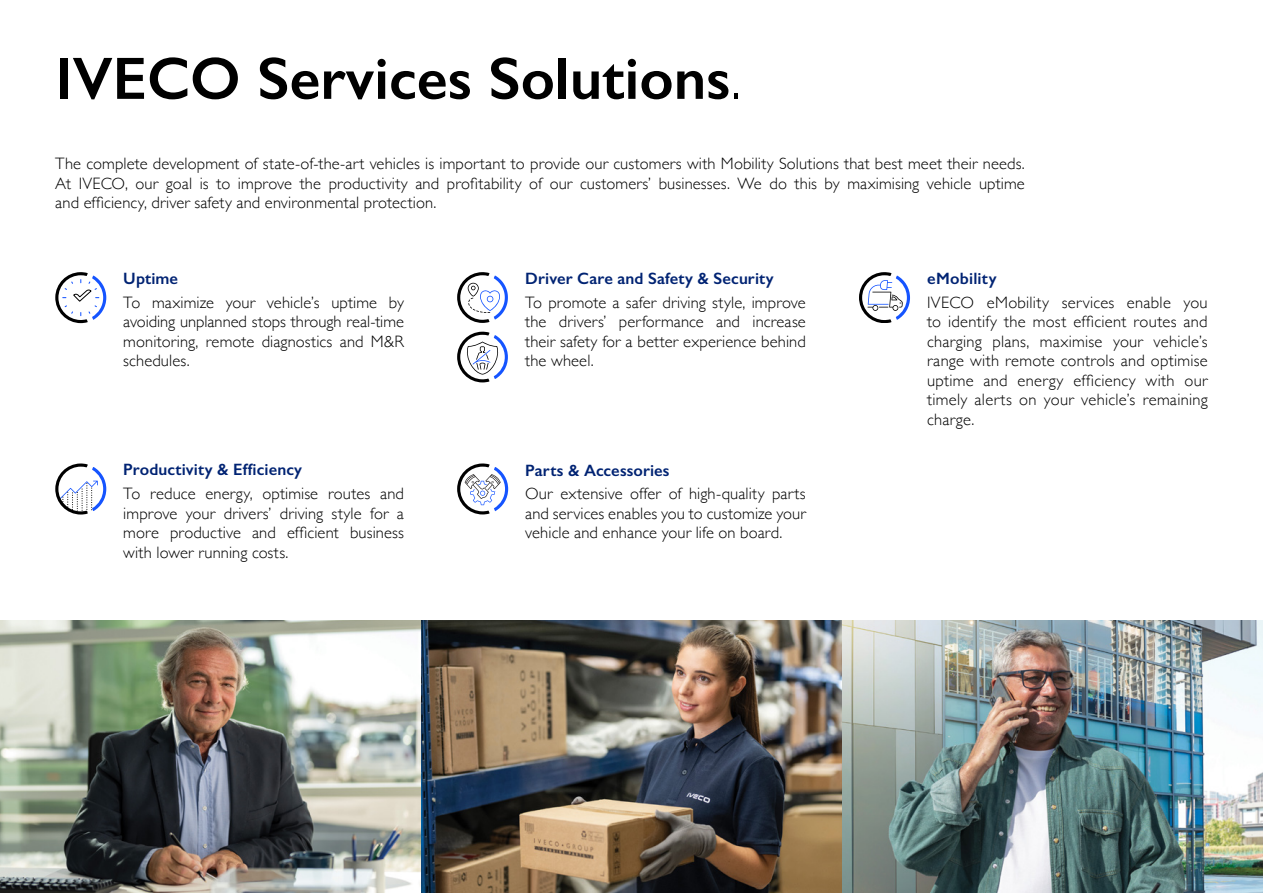
<style>
.page{position:relative;width:1263px;height:893px;background:#fff}
.page>*{position:absolute;margin:0;border:0;box-sizing:border-box;transform-origin:0 0}
.t1{font:600 60px "Gill Sans";color:#000}
.t2{font:300 16.5px/19.5px "Gill Sans";letter-spacing:.01em;color:#000;text-align:justify}
.t3{font:600 16.5px "Gill Sans";letter-spacing:.01em;color:#002373}
.s1{font-weight:300}
</style>
<div class="page">
<img style="left:0;top:621px;width:1263px;height:272px">
<svg style="left:55px;top:272px;width:51px;height:51px"></svg>
<svg style="left:55px;top:463px;width:51px;height:51px"></svg>
<svg style="left:457px;top:463px;width:51px;height:51px"></svg>
<svg style="left:859px;top:272px;width:51px;height:51px"></svg>
<svg style="left:457px;top:272px;width:51px;height:51px"></svg>
<svg style="left:457px;top:332px;width:51px;height:50px"></svg>
<h1 class="t1" style="left:55px;top:42px;width:687px">IVECO Services Solutions<span class="s1">.</span></h1>
<p class="t2" style="left:55px;top:153px;width:971px">The complete development of state-of-the-art vehicles is important to provide our customers with Mobility Solutions that best meet their needs.<br>At IVECO, our goal is to improve the productivity and profitability of our customers’ businesses. We do this by maximising vehicle uptime and efficiency, driver safety and environmental protection.</p>
<p class="t3" style="left:123px;top:269px;width:56px">Uptime</p>
<p class="t2" style="left:123px;top:292px;width:282px">To maximize your vehicle’s uptime by avoiding unplanned stops through real-time monitoring, remote diagnostics and M&amp;R schedules.</p>
<p class="t3" style="left:123px;top:460px;width:180px">Productivity &amp; Efficiency</p>
<p class="t2" style="left:123px;top:483px;width:282px">To reduce energy, optimise routes and improve your drivers’ driving style for a more productive and efficient business with lower running costs.</p>
<p class="t3" style="left:525px;top:269px;width:250px">Driver Care and Safety &amp; Security</p>
<p class="t2" style="left:525px;top:292px;width:282px">To promote a safer driving style, improve the drivers’ performance and increase their safety for a better experience behind the wheel.</p>
<p class="t3" style="left:525px;top:460px;width:146px">Parts &amp; Accessories</p>
<p class="t2" style="left:525px;top:483px;width:282px">Our extensive offer of high-quality parts and services enables you to customize your vehicle and enhance your life on board.</p>
<p class="t3" style="left:927px;top:269px;width:71px">eMobility</p>
<p class="t2" style="left:927px;top:292px;width:282px">IVECO eMobility services enable you to identify the most efficient routes and charging plans, maximise your vehicle’s range with remote controls and optimise uptime and energy efficiency with our timely alerts on your vehicle’s remaining charge.</p>
</div>
